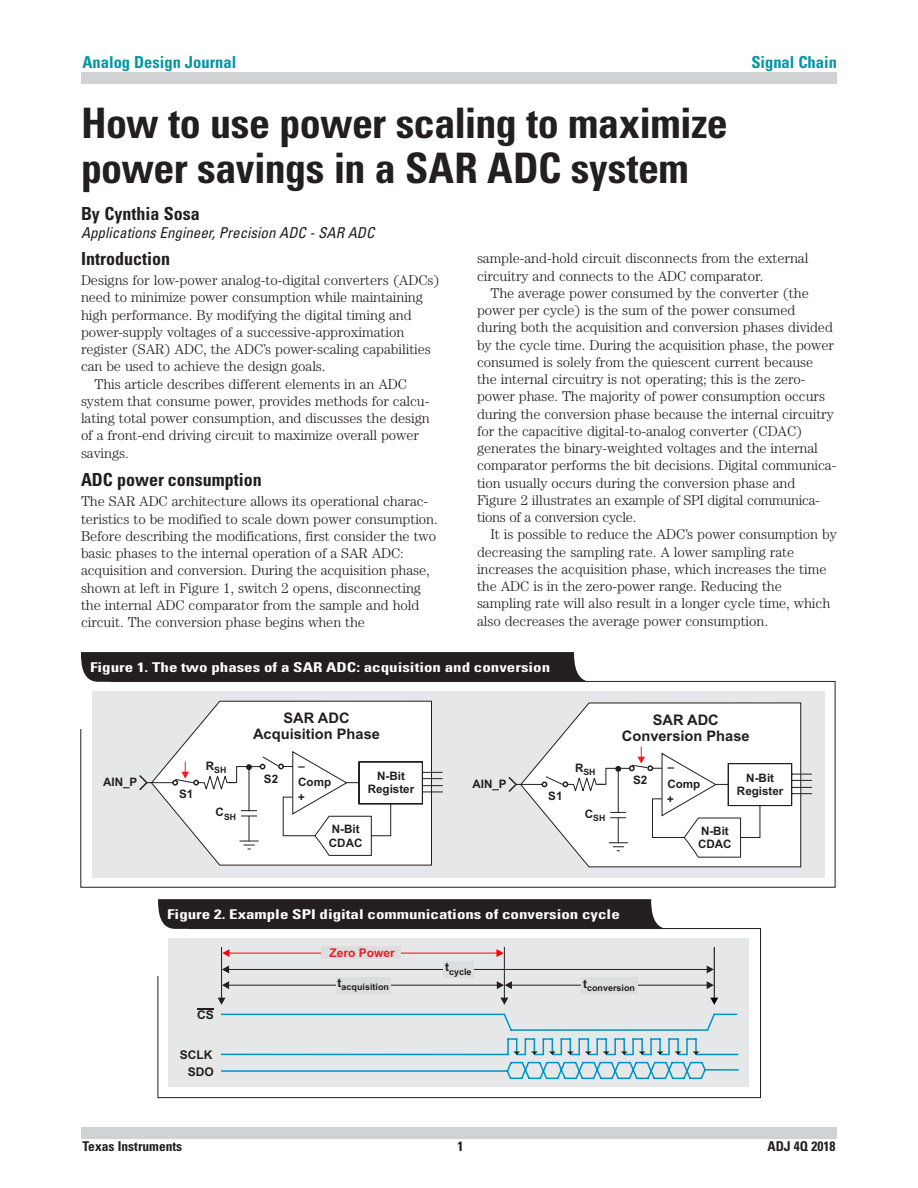
<style>
.page{position:relative;width:918px;height:1188px;background:#fff}
.page>*{position:absolute;margin:0;border:0;box-sizing:border-box;transform-origin:0 0}
.t1{font:700 condensed 42px/45px "Univers";letter-spacing:-.015em;color:#231f20}
.t2{font:700 condensed 18px "Univers";color:#231f20}
.t3{font:700 condensed 16.5px "Univers";color:#0097a4}
.t4{font:italic condensed 15px "Univers";color:#231f20}
.t5{font:700 14.55px/16.2px "Arial";color:#231f20;text-align:center}
.t6{font:300 14.25px/17.2px "Century";letter-spacing:-.005em;color:#231f20}
.t7{font:700 condensed 13.5px "Univers";color:#fff;scale:1.26 1}
.t8{font:700 condensed 13.5px "Univers";color:#231f20}
.t9{font:700 12px/16.8px "Arial";color:#231f20;text-align:right}
.t10{font:700 12px "Arial";color:#ee1d23}
.t11{font:700 11.7px/13px "Arial";color:#231f20;text-align:center}
.t12{font:700 9px "Arial";color:#231f20}
.t13{font:700 8.7px "Arial";color:#231f20}
</style>
<div class="page">
<div style="left:81px;top:1127px;width:756px;height:11px;background:#d1d2d4"></div>
<div style="left:81px;top:73px;width:756px;height:11px;background:#d1d2d4"></div>
<div style="left:80px;top:681px;width:756px;height:207px;border:1px solid #231f20"></div>
<div style="left:78px;top:653px;width:33px;height:75px;background:#fff"></div>
<svg style="left:81px;top:652px;width:511px;height:30px;background:#2b2728"></svg>
<div style="left:93px;top:691px;width:732px;height:187px;background:#e6e7e9"></div>
<svg style="left:178px;top:700px;width:254px;height:166px;background:#f4f4f4"></svg>
<svg style="left:139px;top:750px;width:304px;height:106px"></svg>
<svg style="left:552px;top:702px;width:250px;height:166px;background:#f3f3f3"></svg>
<svg style="left:508px;top:746px;width:305px;height:112px"></svg>
<div style="left:158px;top:928px;width:603px;height:170px;border:1px solid #231f20"></div>
<div style="left:155px;top:900px;width:33px;height:75px;background:#fff"></div>
<svg style="left:158px;top:899px;width:511px;height:30px;background:#2b2728"></svg>
<div style="left:168px;top:938px;width:581px;height:149px;background:#e6e7e9"></div>
<hr style="left:221px;top:947px;width:1px;height:51px;background:#231f20">
<hr style="left:504px;top:947px;width:1px;height:51px;background:#231f20">
<hr style="left:714px;top:947px;width:1px;height:51px;background:#000">
<hr style="left:228px;top:969px;width:479px;height:1px;background:#231f20">
<svg style="left:222px;top:966px;width:7px;height:7px"></svg>
<svg style="left:707px;top:966px;width:7px;height:7px"></svg>
<hr style="left:228px;top:985px;width:269px;height:1px;background:#231f20">
<svg style="left:222px;top:981px;width:7px;height:8px"></svg>
<hr style="left:511px;top:985px;width:196px;height:1px;background:#231f20">
<svg style="left:497px;top:981px;width:15px;height:8px"></svg>
<svg style="left:707px;top:981px;width:7px;height:8px"></svg>
<hr style="left:229px;top:953px;width:268px;height:1px;background:#f00">
<svg style="left:222px;top:949px;width:7px;height:8px"></svg>
<svg style="left:496px;top:949px;width:8px;height:8px"></svg>
<svg style="left:197px;top:998px;width:542px;height:82px"></svg>
<div style="left:322px;top:946px;width:79px;height:12px;background:#dcdddf"></div>
<div style="left:336px;top:977px;width:55px;height:17px;background:#dcdddf"></div>
<div style="left:443px;top:961px;width:31px;height:17px;background:#dcdddf"></div>
<div style="left:581px;top:977px;width:57px;height:17px;background:#dcdddf"></div>
<p class="t3" style="left:82px;top:52px;width:155px">Analog Design Journal</p>
<p class="t3" style="left:751px;top:52px;width:87px">Signal Chain</p>
<h1 class="t1" style="left:81px;top:101px;width:648px">How to use power scaling to maximize power savings in a SAR ADC system</h1>
<p class="t2" style="left:81px;top:203px;width:120px">By Cynthia Sosa</p>
<p class="t4" style="left:81px;top:223px;width:295px">Applications Engineer, Precision ADC - SAR ADC</p>
<p class="t2" style="left:81px;top:248px;width:91px">Introduction</p>
<p class="t6" style="left:81px;top:272px;width:360px">Designs for low-power analog-to-digital converters (ADCs)</p>
<p class="t6" style="left:81px;top:289px;width:343px">need to minimize power consumption while maintaining</p>
<p class="t6" style="left:81px;top:306px;width:332px">high performance. By modifying the digital timing and</p>
<p class="t6" style="left:81px;top:323px;width:325px">power-supply voltages of a successive-approximation</p>
<p class="t6" style="left:81px;top:341px;width:352px">register (SAR) ADC, the ADC’s power-scaling capabilities</p>
<p class="t6" style="left:81px;top:358px;width:246px">can be used to achieve the design goals.</p>
<p class="t6" style="left:94px;top:375px;width:314px">This article describes different elements in an ADC</p>
<p class="t6" style="left:81px;top:392px;width:350px">system that consume power, provides methods for calcu-</p>
<p class="t6" style="left:81px;top:410px;width:350px">lating total power consumption, and discusses the design</p>
<p class="t6" style="left:81px;top:427px;width:340px">of a front-end driving circuit to maximize overall power</p>
<p class="t6" style="left:81px;top:444px;width:49px">savings.</p>
<p class="t2" style="left:81px;top:469px;width:182px">ADC power consumption</p>
<p class="t6" style="left:81px;top:493px;width:358px">The SAR ADC architecture allows its operational charac&shy;teristics to be modified to scale down power consumption.<br>Before describing the modifications, first consider the two basic phases to the internal operation of a SAR ADC: acquisition and conversion. During the acquisition phase, shown at left in Figure 1, switch 2 opens, disconnecting the internal ADC comparator from the sample and hold circuit. The conversion phase begins when the</p>
<p class="t6" style="left:477px;top:250px;width:333px">sample-and-hold circuit disconnects from the external circuitry and connects to the ADC comparator.</p>
<p class="t6" style="left:477px;top:284px;width:361px;text-indent:14px">The average power consumed by the converter (the power per cycle) is the sum of the power consumed during both the acquisition and conversion phases divided by the cycle time. During the acquisition phase, the power consumed is solely from the quiescent current because the internal circuitry is not operating; this is the zero&shy;power phase. The majority of power consumption occurs during the conversion phase because the internal circuitry for the capacitive digital-to-analog converter (CDAC) generates the binary-weighted voltages and the internal comparator performs the bit decisions. Digital communica&shy;tion usually occurs during the conversion phase and Figure 2 illustrates an example of SPI digital communica&shy;tions of a conversion cycle.</p>
<p class="t6" style="left:477px;top:526px;width:361px;text-indent:14px">It is possible to reduce the ADC’s power consumption by decreasing the sampling rate. A lower sampling rate increases the acquisition phase, which increases the time the ADC is in the zero-power range. Reducing the sampling rate will also result in a longer cycle time, which also decreases the average power consumption.</p>
<p class="t7" style="left:90px;top:659px;width:367px">Figure 1. The two phases of a SAR ADC: acquisition and conversion</p>
<p class="t5" style="left:253px;top:711px;width:128px">SAR ADC<br>Acquisition Phase</p>
<p class="t11" style="left:368px;top:771px;width:48px">N-Bit<br>Register</p>
<p class="t5" style="left:622px;top:713px;width:129px">SAR ADC<br>Conversion Phase</p>
<p class="t11" style="left:737px;top:772px;width:48px">N-Bit<br>Register</p>
<p class="t13" style="left:206px;top:767px;width:22px"><sup>R</sup>SH</p>
<p class="t13" style="left:216px;top:813px;width:22px"><sup>C</sup>SH</p>
<p class="t13" style="left:575px;top:769px;width:22px"><sup>R</sup>SH</p>
<p class="t13" style="left:585px;top:815px;width:22px"><sup>C</sup>SH</p>
<p class="t11" style="left:305px;top:773px;width:8px;rotate:-180deg">–</p>
<p class="t11" style="left:674px;top:775px;width:8px;rotate:-180deg">–</p>
<p class="t11" style="left:103px;top:777px;width:36px">AIN_P</p>
<p class="t11" style="left:264px;top:773px;width:16px">S2</p>
<p class="t11" style="left:298px;top:776px;width:34px">Comp</p>
<p class="t11" style="left:305px;top:803px;width:8px;rotate:-180deg">+</p>
<p class="t11" style="left:472px;top:778px;width:36px">AIN_P</p>
<p class="t11" style="left:633px;top:775px;width:16px">S2</p>
<p class="t11" style="left:667px;top:778px;width:34px">Comp</p>
<p class="t11" style="left:674px;top:805px;width:8px;rotate:-180deg">+</p>
<p class="t11" style="left:179px;top:788px;width:16px">S1</p>
<p class="t11" style="left:548px;top:790px;width:16px">S1</p>
<p class="t11" style="left:329px;top:824px;width:35px;text-align:left">N-Bit<br>CDAC</p>
<p class="t7" style="left:167px;top:906px;width:361px">Figure 2. Example SPI digital communications of conversion cycle</p>
<p class="t9" style="left:197px;top:1008px;width:18px">CS</p>
<p class="t9" style="left:180px;top:1047px;width:36px">SCLK<br>SDO</p>
<p class="t10" style="left:330px;top:948px;width:67px">Zero Power</p>
<p class="t12" style="left:338px;top:984px;width:53px"><sup>t</sup>acquisition</p>
<p class="t12" style="left:583px;top:985px;width:54px"><sup>t</sup>conversion</p>
<p class="t12" style="left:445px;top:968px;width:28px"><sup>t</sup>cycle</p>
<p class="t11" style="left:698px;top:826px;width:35px;text-align:left">N-Bit<br>CDAC</p>
<p class="t8" style="left:82px;top:1138px;width:101px">Texas Instruments</p>
<p class="t8" style="left:458px;top:1138px;width:7px">1</p>
<p class="t8" style="left:767px;top:1138px;width:70px">ADJ 4Q 2018</p>
</div>
